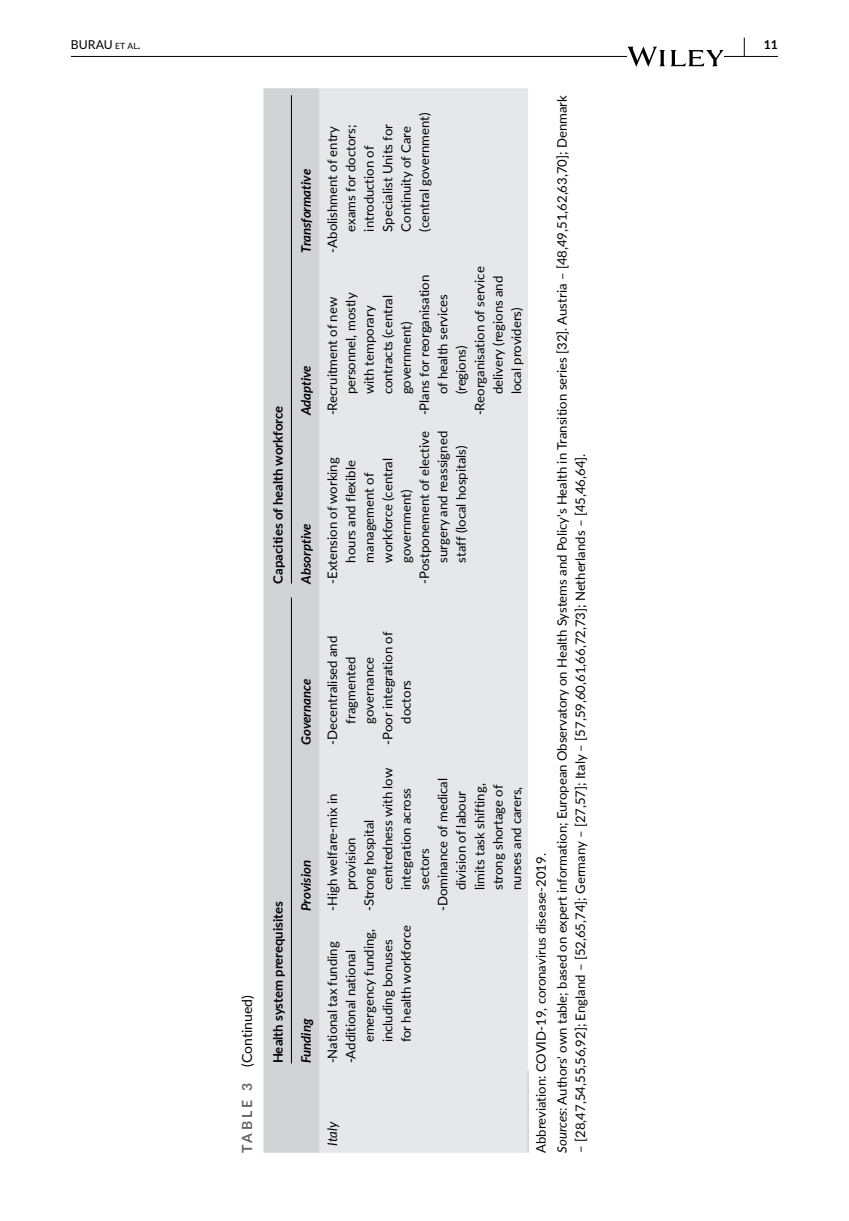
<style>
.page{position:relative;width:849px;height:1221px;background:#fff}
.page>*{position:absolute;margin:0;border:0;box-sizing:border-box;transform-origin:0 0}
.t1{font:14px "Lato";color:#000}
.t2{font:13.12px/18.4px "Lato";color:#000}
.t3{font:italic 700 13.12px "Lato";color:#000}
.t4{font:700 13.12px "Lato";color:#000}
.t5{font:italic 13.12px "Lato";letter-spacing:-.005em;color:#000}
.t6{font:12.25px "Lato";color:#000}
.t7{font:700 12.25px "Lato";color:#000}
.s1{font-size:8.58px}
.s2{font-weight:700;color:#636466}
.s3{font-style:italic}
</style>
<div class="page">
<hr style="left:71px;top:56px;width:706px;height:1px;background:#000">
<svg style="left:627px;top:47px;width:96px;height:20px"></svg>
<svg style="left:743px;top:38px;width:1px;height:18px"></svg>
<div style="left:263px;top:88px;width:56px;height:1064px;background:#d1d3d4"></div>
<div style="left:319px;top:88px;width:209px;height:1064px;background:#e6e7e8"></div>
<hr style="left:527px;top:1070px;width:2px;height:82px;background:#d1d3d4">
<hr style="left:291px;top:597px;width:1px;height:466px;background:#000">
<hr style="left:291px;top:95px;width:1px;height:488px;background:#000">
<p class="t6" style="left:71px;top:38px;width:71px">BURAU <span class="s1">et al</span>.</p>
<p class="t7" style="left:763px;top:36px;width:16px">11</p>
<p class="t1" style="left:237px;top:1152px;width:159px;rotate:-90deg"><span class="s2">TA B L E 3</span> (Continued)</p>
<p class="t4" style="left:268px;top:583px;width:179px;rotate:-90deg">Capacities of health workforce</p>
<p class="t4" style="left:268px;top:1063px;width:164px;rotate:-90deg">Health system prerequisites</p>
<p class="t3" style="left:296px;top:252px;width:85px;rotate:-90deg">Transformative</p>
<p class="t3" style="left:296px;top:415px;width:51px;rotate:-90deg">Adaptive</p>
<p class="t3" style="left:296px;top:583px;width:62px;rotate:-90deg">Absorptive</p>
<p class="t3" style="left:296px;top:744px;width:68px;rotate:-90deg">Governance</p>
<p class="t3" style="left:296px;top:911px;width:52px;rotate:-90deg">Provision</p>
<p class="t3" style="left:296px;top:1063px;width:47px;rotate:-90deg">Funding</p>
<p class="t2" style="left:322px;top:231px;width:120px;text-indent:-21px;rotate:-90deg">-Abolishment of entry exams for doctors; introduction of<br>Specialist Units for<br>Continuity of Care (central government)</p>
<p class="t2" style="left:414px;top:415px;width:142px;rotate:-90deg">-Plans for reorganisation</p>
<p class="t2" style="left:322px;top:415px;width:120px;rotate:-90deg">-Recruitment of new</p>
<p class="t2" style="left:341px;top:394px;width:103px;rotate:-90deg">personnel, mostly</p>
<p class="t2" style="left:433px;top:394px;width:102px;rotate:-90deg">of health services</p>
<p class="t2" style="left:359px;top:394px;width:90px;rotate:-90deg">with temporary</p>
<p class="t2" style="left:378px;top:394px;width:101px;rotate:-90deg">contracts (central</p>
<p class="t2" style="left:396px;top:394px;width:74px;rotate:-90deg">government)</p>
<p class="t2" style="left:469px;top:415px;width:150px;rotate:-90deg">-Reorganisation of service</p>
<p class="t2" style="left:488px;top:394px;width:120px;rotate:-90deg">delivery (regions and</p>
<p class="t2" style="left:506px;top:394px;width:88px;rotate:-90deg">local providers)</p>
<p class="t2" style="left:451px;top:394px;width:50px;rotate:-90deg">(regions)</p>
<p class="t2" style="left:414px;top:583px;width:153px;rotate:-90deg">-Postponement of elective</p>
<p class="t2" style="left:433px;top:562px;width:133px;rotate:-90deg">surgery and reassigned</p>
<p class="t2" style="left:451px;top:562px;width:118px;rotate:-90deg">staff (local hospitals)</p>
<p class="t2" style="left:322px;top:583px;width:128px;rotate:-90deg">-Extension of working</p>
<p class="t2" style="left:341px;top:562px;width:104px;rotate:-90deg">hours and flexible</p>
<p class="t2" style="left:359px;top:562px;width:91px;rotate:-90deg">management of</p>
<p class="t2" style="left:378px;top:562px;width:106px;rotate:-90deg">workforce (central</p>
<p class="t2" style="left:396px;top:562px;width:74px;rotate:-90deg">government)</p>
<p class="t2" style="left:322px;top:744px;width:110px;rotate:-90deg">-Decentralised and</p>
<p class="t2" style="left:378px;top:744px;width:114px;rotate:-90deg">-Poor integration of</p>
<p class="t2" style="left:341px;top:723px;width:68px;rotate:-90deg">fragmented</p>
<p class="t2" style="left:359px;top:723px;width:68px;rotate:-90deg">governance</p>
<p class="t2" style="left:396px;top:723px;width:45px;rotate:-90deg">doctors</p>
<p class="t2" style="left:378px;top:890px;width:124px;rotate:-90deg">centredness with low</p>
<p class="t2" style="left:322px;top:911px;width:119px;rotate:-90deg">-High welfare-mix in</p>
<p class="t2" style="left:359px;top:911px;width:93px;rotate:-90deg">-Strong hospital</p>
<p class="t2" style="left:341px;top:890px;width:54px;rotate:-90deg">provision</p>
<p class="t2" style="left:396px;top:890px;width:103px;rotate:-90deg">integration across</p>
<p class="t2" style="left:414px;top:890px;width:43px;rotate:-90deg">sectors</p>
<p class="t2" style="left:322px;top:1063px;width:123px;rotate:-90deg">-National tax funding</p>
<p class="t2" style="left:341px;top:1063px;width:115px;rotate:-90deg">-Additional national</p>
<p class="t2" style="left:396px;top:1042px;width:119px;rotate:-90deg">for health workforce</p>
<p class="t2" style="left:359px;top:1042px;width:115px;rotate:-90deg">emergency funding,</p>
<p class="t2" style="left:378px;top:1042px;width:104px;rotate:-90deg">including bonuses</p>
<p class="t2" style="left:433px;top:911px;width:134px;rotate:-90deg">-Dominance of medical</p>
<p class="t2" style="left:451px;top:890px;width:100px;rotate:-90deg">division of labour</p>
<p class="t2" style="left:469px;top:890px;width:108px;rotate:-90deg">limits task shifting,</p>
<p class="t2" style="left:488px;top:890px;width:107px;rotate:-90deg">strong shortage of</p>
<p class="t2" style="left:506px;top:890px;width:105px;rotate:-90deg">nurses and carers,</p>
<p class="t5" style="left:323px;top:1145px;width:26px;rotate:-90deg">Italy</p>
<p class="t2" style="left:529px;top:1152px;width:1058px;line-height:21px;rotate:-90deg">Abbreviation: COVID-19, coronavirus disease-2019.<br><span class="s3">Sources</span>: Authors' own table; based on expert information; European Observatory on Health Systems and Policy's Health in Transition series [32]. Austria – [48,49,51,62,63,70]; Denmark</p>
<p class="t2" style="left:570px;top:1152px;width:700px;rotate:-90deg">– [28,47,54,55,56,92]; England – [52,65,74]; Germany – [27,57]; Italy – [57,59,60,61,66,72,73]; Netherlands – [45,46,64].</p>
</div>
